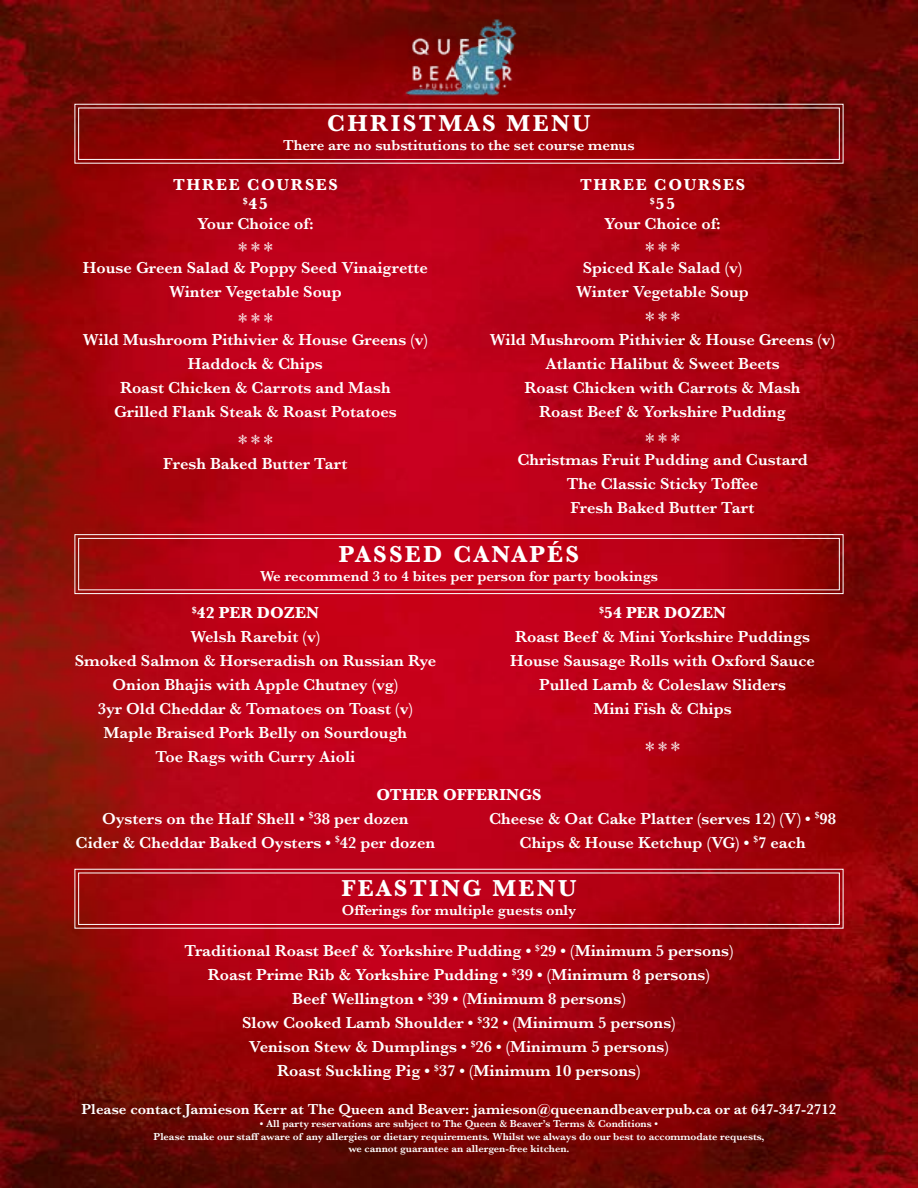
<style>
.page{position:relative;width:918px;height:1188px;background:#fff}
.page>*{position:absolute;margin:0;border:0;box-sizing:border-box;transform-origin:0 0}
.t1{font:700 24px "Baskerville";letter-spacing:.1em;color:#fff}
.t2{font:600 16.5px/24px "Baskerville";color:#fff;text-align:center}
.t3{font:700 16.5px/19.8px "Baskerville";letter-spacing:.1em;color:#fff;text-align:center}
.t4{font:700 16.5px "Baskerville";color:#fff}
.t5{font:600 15px "Baskerville";color:#fff}
.t6{font:600 10.5px/12.6px "Baskerville";color:#fff;text-align:center}
.s1{font-weight:600}
.s2{font-weight:700}
</style>
<div class="page">
<img style="left:0;top:0;width:918px;height:1188px">
<img style="left:385px;top:0;width:154px;height:102px">
<svg style="left:238px;top:435px;width:34px;height:9px"></svg>
<svg style="left:238px;top:313px;width:34px;height:10px"></svg>
<svg style="left:646px;top:311px;width:34px;height:10px"></svg>
<svg style="left:646px;top:433px;width:34px;height:10px"></svg>
<svg style="left:646px;top:741px;width:34px;height:10px"></svg>
<svg style="left:238px;top:242px;width:34px;height:10px"></svg>
<svg style="left:646px;top:242px;width:34px;height:10px"></svg>
<svg style="left:74px;top:534px;width:770px;height:60px;background:#ba0c1e"></svg>
<div style="left:78px;top:538px;width:762px;height:52px;border:1px solid #fff"></div>
<svg style="left:74px;top:868px;width:770px;height:61px;background:#b20d1d"></svg>
<div style="left:78px;top:873px;width:762px;height:52px;border:1px solid #fff"></div>
<svg style="left:74px;top:103px;width:770px;height:61px;background:#970d12"></svg>
<div style="left:78px;top:108px;width:762px;height:52px;border:1px solid #fff"></div>
<h1 class="t1" style="left:327px;top:107px;width:265px">CHRISTMAS MENU</h1>
<p class="t5" style="left:283px;top:135px;width:353px">There are no substitutions to the set course menus</p>
<p class="t3" style="left:173px;top:174px;width:166px">THREE COURSES <sup>$</sup>45<br><span class="s1">Your Choice of:</span></p>
<p class="t2" style="left:83px;top:255px;width:346px">House Green Salad &amp; Poppy Seed Vinaigrette<br>Winter Vegetable Soup</p>
<p class="t2" style="left:83px;top:327px;width:347px">Wild Mushroom Pithivier &amp; House Greens (v)<br>Haddock &amp; Chips<br>Roast Chicken &amp; Carrots and Mash<br>Grilled Flank Steak &amp; Roast Potatoes</p>
<p class="t2" style="left:163px;top:452px;width:186px">Fresh Baked Butter Tart</p>
<p class="t3" style="left:580px;top:174px;width:166px">THREE COURSES <sup>$</sup>55<br><span class="s1">Your Choice of:</span></p>
<p class="t2" style="left:576px;top:255px;width:174px">Spiced Kale Salad (v)<br>Winter Vegetable Soup</p>
<p class="t2" style="left:490px;top:327px;width:347px">Wild Mushroom Pithivier &amp; House Greens (v)<br>Atlantic Halibut &amp; Sweet Beets<br>Roast Chicken with Carrots &amp; Mash<br>Roast Beef &amp; Yorkshire Pudding</p>
<p class="t2" style="left:517px;top:447px;width:292px">Christmas Fruit Pudding and Custard<br>The Classic Sticky Toffee<br>Fresh Baked Butter Tart</p>
<h1 class="t1" style="left:339px;top:537px;width:242px">PASSED CANAPÉS</h1>
<p class="t5" style="left:260px;top:565px;width:399px">We recommend 3 to 4 bites per person for party bookings</p>
<p class="t2" style="left:75px;top:601px;width:363px"><sup>$</sup><span class="s2">42 PER DOZEN<br></span>Welsh Rarebit (v)<br>Smoked Salmon &amp; Horseradish on Russian Rye<br>Onion Bhajis with Apple Chutney (vg)<br>3yr Old Cheddar &amp; Tomatoes on Toast (v)<br>Maple Braised Pork Belly on Sourdough<br>Toe Rags with Curry Aioli</p>
<p class="t2" style="left:510px;top:601px;width:306px"><sup>$</sup><span class="s2">54 PER DOZEN<br></span>Roast Beef &amp; Mini Yorkshire Puddings<br>House Sausage Rolls with Oxford Sauce<br>Pulled Lamb &amp; Coleslaw Sliders<br>Mini Fish &amp; Chips</p>
<p class="t4" style="left:377px;top:783px;width:166px">OTHER OFFERINGS</p>
<p class="t2" style="left:489px;top:806px;width:349px">Cheese &amp; Oat Cake Platter (serves 12) (V) • <sup>$</sup>98</p>
<p class="t2" style="left:519px;top:830px;width:288px">Chips &amp; House Ketchup (VG) • <sup>$</sup>7 each</p>
<p class="t2" style="left:76px;top:806px;width:361px">Oysters on the Half Shell • <sup>$</sup>38 per dozen<br>Cider &amp; Cheddar Baked Oysters • <sup>$</sup>42 per dozen</p>
<h1 class="t1" style="left:341px;top:872px;width:237px">FEASTING MENU</h1>
<p class="t5" style="left:342px;top:900px;width:236px">Offerings for multiple guests only</p>
<p class="t2" style="left:184px;top:939px;width:551px">Traditional Roast Beef &amp; Yorkshire Pudding • <sup>$</sup>29 • (Minimum 5 persons)<br>Roast Prime Rib &amp; Yorkshire Pudding • <sup>$</sup>39 • (Minimum 8 persons)<br>Beef Wellington • <sup>$</sup>39 • (Minimum 8 persons)<br>Slow Cooked Lamb Shoulder • <sup>$</sup>32 • (Minimum 5 persons)<br>Venison Stew &amp; Dumplings • <sup>$</sup>26 • (Minimum 5 persons)<br>Roast Suckling Pig • <sup>$</sup>37 • (Minimum 10 persons)</p>
<p class="t5" style="left:82px;top:1099px;width:756px">Please contact Jamieson Kerr at The Queen and Beaver: jamieson@queenandbeaverpub.ca or at 647-347-2712</p>
<p class="t6" style="left:154px;top:1117px;width:612px">• All party reservations are subject to The Queen &amp; Beaver’s Terms &amp; Conditions •<br>Please make our staff aware of any allergies or dietary requirements. Whilst we always do our best to accommodate requests, we cannot guarantee an allergen-free kitchen.</p>
</div>
